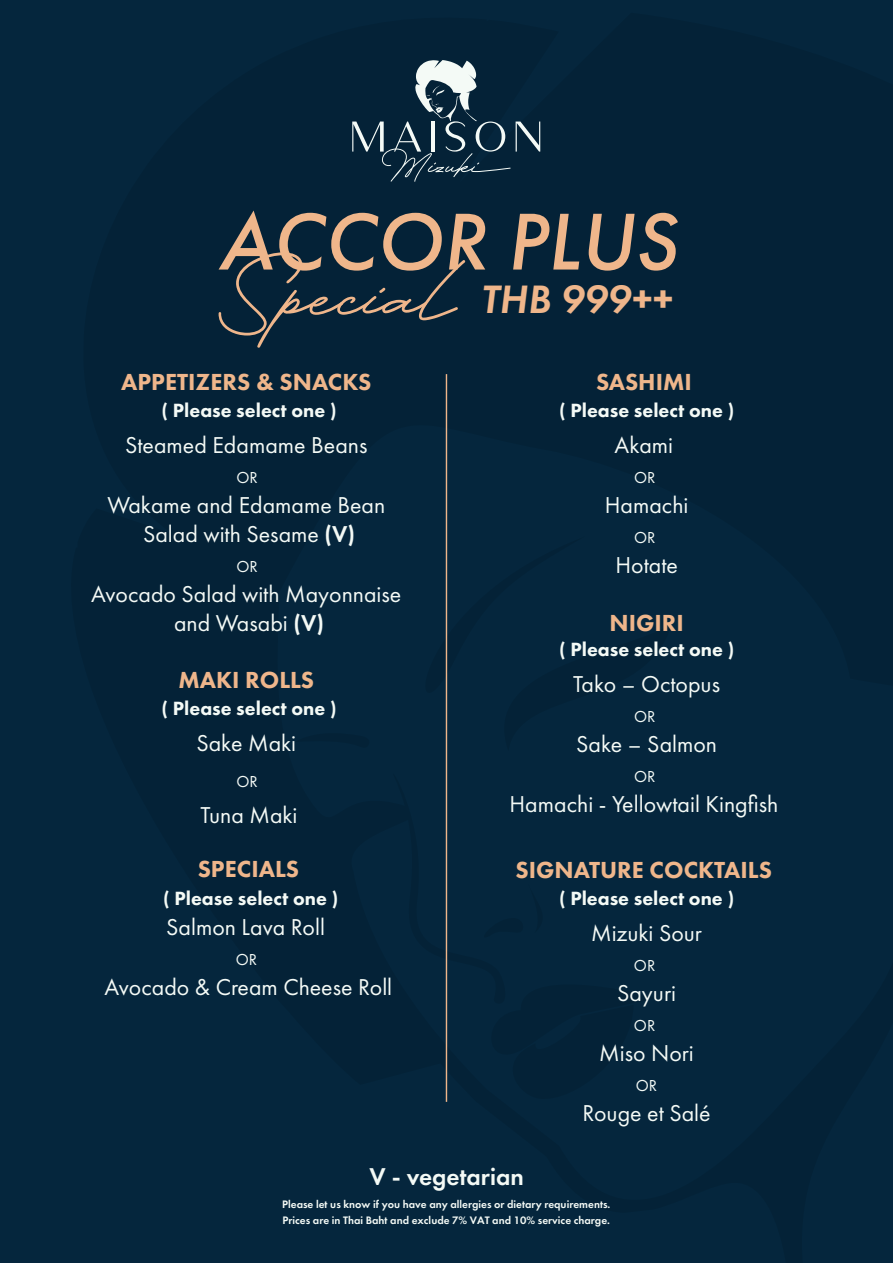
<style>
.page{position:relative;width:893px;height:1263px;background:#05263d}
.page>*{position:absolute;margin:0;border:0;box-sizing:border-box;transform-origin:0 0}
.t1{font:91.5px "Bellarina";color:#efb68b}
.t2{font:italic 500 83.55px "Futura PT";color:#efb68b}
.t3{font:italic 600 41.1px "Futura PT";color:#efb68b}
.t4{font:600 25.2px "Futura PT";color:#f4faf6}
.t5{font:800 24.15px "Futura PT";color:#efb68b}
.t6{font:23.85px/28.7px "Futura PT";color:#f4faf6;text-align:center}
.t7{font:800 19.8px "Futura PT";color:#f4faf6}
.t8{font:16.5px "Futura PT";color:#f4faf6}
.t9{font:600 11.25px/15.8px "Futura PT";color:#f4faf6}
.s1{font-weight:600}
</style>
<div class="page">
<svg style="left:352px;top:60px;width:188px;height:122px"></svg>
<hr style="left:446px;top:374px;width:1px;height:728px;background:#efb68b">
<h2 class="t2" style="left:218px;top:190px;width:461px">ACCOR PLUS</h2>
<h1 class="t1" style="left:215px;top:231px;width:238px">Special</h1>
<h3 class="t3" style="left:481px;top:273px;width:192px">THB 999++</h3>
<p class="t5" style="left:121px;top:367px;width:252px">APPETIZERS &amp; SNACKS</p>
<p class="t7" style="left:162px;top:398px;width:176px">( Please select one )</p>
<p class="t6" style="left:125px;top:431px;width:244px">Steamed Edamame Beans</p>
<p class="t8" style="left:236px;top:468px;width:23px">OR</p>
<p class="t6" style="left:107px;top:491px;width:279px">Wakame and Edamame Bean<br>Salad with Sesame <span class="s1">(V)</span></p>
<p class="t8" style="left:236px;top:557px;width:23px">OR</p>
<p class="t6" style="left:91px;top:580px;width:312px">Avocado Salad with Mayonnaise and Wasabi <span class="s1">(V)</span></p>
<p class="t5" style="left:178px;top:665px;width:137px">MAKI ROLLS</p>
<p class="t7" style="left:162px;top:696px;width:176px">( Please select one )</p>
<p class="t6" style="left:196px;top:729px;width:101px">Sake Maki</p>
<p class="t8" style="left:236px;top:772px;width:23px">OR</p>
<p class="t6" style="left:201px;top:801px;width:98px">Tuna Maki</p>
<p class="t5" style="left:198px;top:854px;width:103px">SPECIALS</p>
<p class="t7" style="left:163px;top:885px;width:176px">( Please select one )</p>
<p class="t6" style="left:166px;top:912px;width:160px">Salmon Lava Roll</p>
<p class="t8" style="left:236px;top:949px;width:23px">OR</p>
<p class="t6" style="left:105px;top:972px;width:289px">Avocado &amp; Cream Cheese Roll</p>
<p class="t5" style="left:596px;top:367px;width:97px">SASHIMI</p>
<p class="t7" style="left:559px;top:398px;width:176px">( Please select one )</p>
<p class="t6" style="left:615px;top:431px;width:60px">Akami</p>
<p class="t8" style="left:634px;top:468px;width:23px">OR</p>
<p class="t6" style="left:605px;top:491px;width:85px">Hamachi</p>
<p class="t8" style="left:634px;top:528px;width:23px">OR</p>
<p class="t6" style="left:615px;top:551px;width:64px">Hotate</p>
<p class="t5" style="left:609px;top:608px;width:76px">NIGIRI</p>
<p class="t7" style="left:559px;top:637px;width:176px">( Please select one )</p>
<p class="t6" style="left:573px;top:670px;width:148px">Tako – Octopus</p>
<p class="t8" style="left:634px;top:707px;width:23px">OR</p>
<p class="t6" style="left:576px;top:730px;width:142px">Sake – Salmon</p>
<p class="t8" style="left:634px;top:767px;width:23px">OR</p>
<p class="t6" style="left:510px;top:790px;width:270px">Hamachi - Yellowtail Kingfish</p>
<p class="t5" style="left:515px;top:855px;width:258px">SIGNATURE COCKTAILS</p>
<p class="t7" style="left:559px;top:886px;width:176px">( Please select one )</p>
<p class="t6" style="left:591px;top:918px;width:112px">Mizuki Sour</p>
<p class="t8" style="left:634px;top:955px;width:23px">OR</p>
<p class="t6" style="left:617px;top:978px;width:60px">Sayuri</p>
<p class="t8" style="left:634px;top:1015px;width:23px">OR</p>
<p class="t6" style="left:599px;top:1038px;width:96px">Miso Nori</p>
<p class="t8" style="left:636px;top:1075px;width:23px">OR</p>
<p class="t6" style="left:582px;top:1098px;width:130px">Rouge et Salé</p>
<p class="t4" style="left:370px;top:1161px;width:156px">V - vegetarian</p>
<p class="t9" style="left:282px;top:1196px;width:330px">Please let us know if you have any allergies or dietary requirements.<br>Prices are in Thai Baht and exclude 7% VAT and 10% service charge.</p>
</div>
